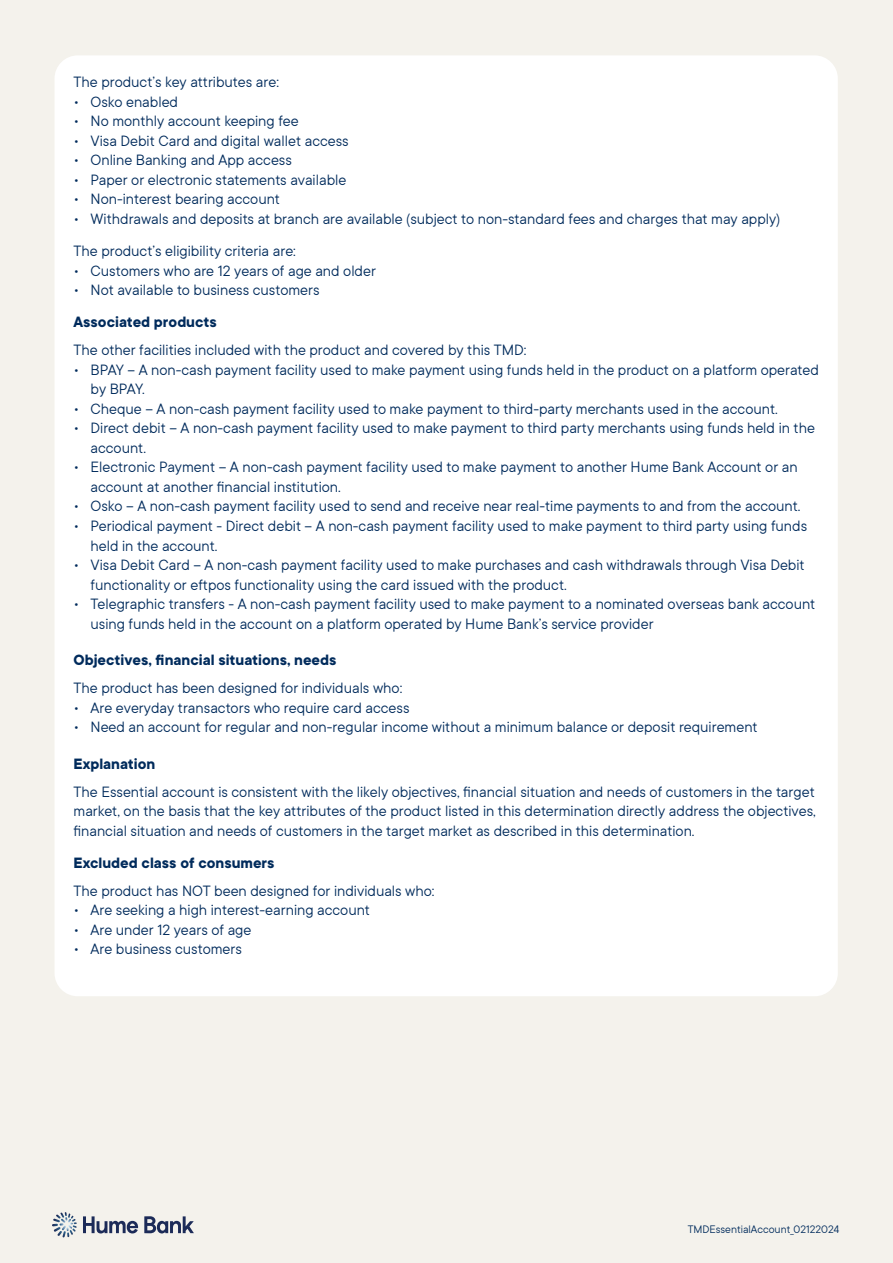
<style>
.page{position:relative;width:893px;height:1263px;background:#f4f2ec}
.page>*{position:absolute;margin:0;border:0;box-sizing:border-box;transform-origin:0 0}
.t1{font:16.5px/19.5px "TT Commons Classic";color:#002b5c}
.t2{font:700 16.5px "TT Commons Classic";color:#002b5c}
.t3{font:12px "TT Commons Classic";color:#002b5c}
</style>
<div class="page">
<svg style="left:52px;top:1212px;width:25px;height:25px"></svg>
<svg style="left:83px;top:1216px;width:55px;height:17px"></svg>
<svg style="left:144px;top:1216px;width:50px;height:17px"></svg>
<div style="left:74px;top:74px;width:745px;height:916px;background:#fff"></div>
<div style="left:55px;top:55px;width:783px;height:941px;border:21px solid #fff;border-radius:13px"></div>
<p class="t1" style="left:74px;top:72px;width:207px">The product’s key attributes are:</p>
<p class="t1" style="left:74px;top:91px;width:106px">• Osko enabled</p>
<p class="t1" style="left:74px;top:111px;width:227px">• No monthly account keeping fee</p>
<p class="t1" style="left:74px;top:130px;width:277px">• Visa Debit Card and digital wallet access</p>
<p class="t1" style="left:74px;top:150px;width:220px">• Online Banking and App access</p>
<p class="t1" style="left:74px;top:169px;width:274px">• Paper or electronic statements available</p>
<p class="t1" style="left:74px;top:189px;width:208px">• Non-interest bearing account</p>
<p class="t1" style="left:74px;top:202px;width:708px;line-height:32.2px">• Withdrawals and deposits at branch are available (subject to non-standard fees and charges that may apply)<br>The product’s eligibility criteria are:</p>
<p class="t1" style="left:74px;top:260px;width:304px">• Customers who are 12 years of age and older</p>
<p class="t1" style="left:74px;top:280px;width:248px">• Not available to business customers</p>
<p class="t2" style="left:74px;top:311px;width:145px">Associated products</p>
<p class="t1" style="left:74px;top:340px;width:455px">The other facilities included with the product and covered by this TMD:</p>
<p class="t1" style="left:91px;top:359px;width:730px;text-indent:-17px">• BPAY – A non-cash payment facility used to make payment using funds held in the product on a platform operated by BPAY.</p>
<p class="t1" style="left:74px;top:398px;width:706px">• Cheque – A non-cash payment facility used to make payment to third-party merchants used in the account.</p>
<p class="t1" style="left:91px;top:418px;width:726px;text-indent:-17px">• Direct debit – A non-cash payment facility used to make payment to third party merchants using funds held in the account.</p>
<p class="t1" style="left:91px;top:457px;width:709px;text-indent:-17px">• Electronic Payment – A non-cash payment facility used to make payment to another Hume Bank Account or an account at another financial institution.</p>
<p class="t1" style="left:74px;top:496px;width:729px">• Osko – A non-cash payment facility used to send and receive near real-time payments to and from the account.</p>
<p class="t1" style="left:91px;top:515px;width:718px;text-indent:-17px">• Periodical payment - Direct debit – A non-cash payment facility used to make payment to third party using funds held in the account.</p>
<p class="t1" style="left:91px;top:554px;width:716px;text-indent:-17px">• Visa Debit Card – A non-cash payment facility used to make purchases and cash withdrawals through Visa Debit functionality or eftpos functionality using the card issued with the product.</p>
<p class="t1" style="left:91px;top:593px;width:726px;text-indent:-17px">• Telegraphic transfers - A non-cash payment facility used to make payment to a nominated overseas bank account using funds held in the account on a platform operated by Hume Bank’s service provider</p>
<p class="t2" style="left:74px;top:649px;width:264px">Objectives, financial situations, needs</p>
<p class="t1" style="left:74px;top:677px;width:330px">The product has been designed for individuals who:</p>
<p class="t1" style="left:74px;top:697px;width:337px">• Are everyday transactors who require card access</p>
<p class="t1" style="left:74px;top:716px;width:686px">• Need an account for regular and non-regular income without a minimum balance or deposit requirement</p>
<p class="t2" style="left:74px;top:752px;width:83px">Explanation</p>
<p class="t1" style="left:74px;top:781px;width:744px;text-align:justify">The Essential account is consistent with the likely objectives, financial situation and needs of customers in the target market, on the basis that the key attributes of the product listed in this determination directly address the objectives, financial situation and needs of customers in the target market as described in this determination.</p>
<p class="t2" style="left:74px;top:852px;width:203px">Excluded class of consumers</p>
<p class="t1" style="left:74px;top:880px;width:363px">The product has NOT been designed for individuals who:</p>
<p class="t1" style="left:74px;top:900px;width:298px">• Are seeking a high interest-earning account</p>
<p class="t1" style="left:74px;top:919px;width:179px">• Are under 12 years of age</p>
<p class="t1" style="left:74px;top:939px;width:170px">• Are business customers</p>
<p class="t3" style="left:688px;top:1221px;width:153px">TMDEssentialAccount_02122024</p>
</div>
